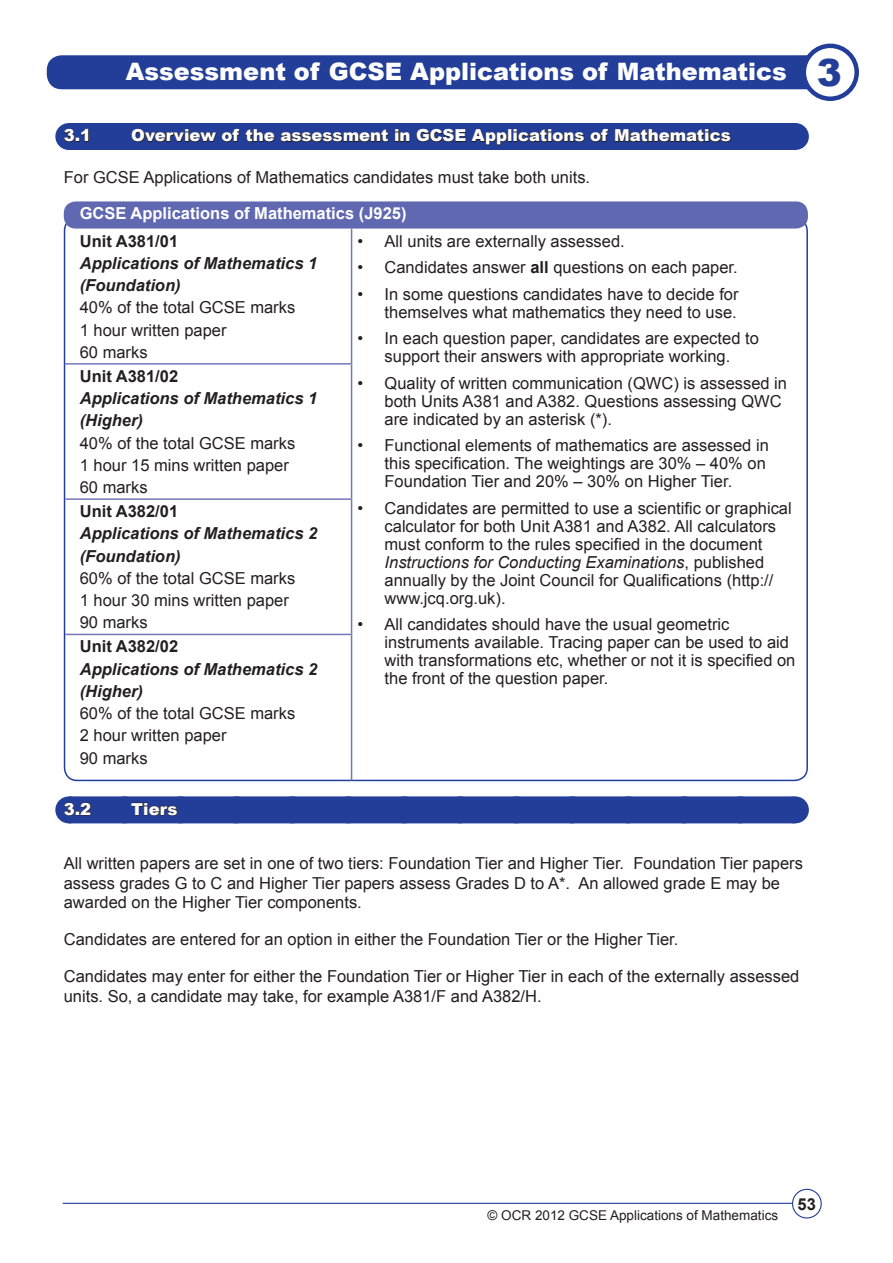
<style>
.page{position:relative;width:893px;height:1263px;background:#fff}
.page>*{position:absolute;margin:0;border:0;box-sizing:border-box;transform-origin:0 0}
.Body_Text{font:900 37.5px "Arial";color:#233e98}
.Heading_1{font:900 24px "Arial";color:#fff}
.Table_bullet_1{font:16.5px/18px "Arial";color:#231f20}
.Body_Text-2{font:16.5px/19.8px "Arial";color:#231f20}
.Table_text_1{font:16.5px "Arial";color:#231f20}
.Table_text_1-2{font:italic 700 16.5px "Arial";color:#231f20}
.Heading_2{font:900 16.5px "Arial";color:#fff}
.Table_text_1-3{font:700 16.5px "Arial";color:#231f20}
.Table_title_white{font:700 16.5px "Arial";color:#fff}
.t1{font:13.5px "Arial";color:#231f20}
.s1{font-weight:700}
.s2{font-style:italic}
</style>
<div class="page">
<div style="left:47px;top:55px;width:782px;height:34px;background:#233e98;border-radius:15px"></div>
<div style="left:804px;top:46px;width:53px;height:53px;background:#fff;border-radius:50%"></div>
<div style="left:801px;top:44px;width:58px;height:57px;border:4px solid #233e98;border-radius:50%"></div>
<hr style="left:63px;top:1203px;width:730px;height:1px;background:#233e98">
<div style="left:792px;top:1189px;width:30px;height:29px;border:1px solid #233e98;border-radius:50%"></div>
<div style="left:69px;top:123px;width:725px;height:27px;background:#233e98"></div>
<svg style="left:794px;top:123px;width:1px;height:27px"></svg>
<div style="left:69px;top:796px;width:725px;height:27px;background:#233e98"></div>
<svg style="left:794px;top:796px;width:1px;height:27px"></svg>
<svg style="left:64px;top:123px;width:25px;height:27px"></svg>
<svg style="left:131px;top:129px;width:600px;height:17px"></svg>
<svg style="left:64px;top:796px;width:27px;height:27px"></svg>
<svg style="left:125px;top:796px;width:641px;height:20px"></svg>
<div style="left:64px;top:201px;width:744px;height:28px;background:#5f68b0;border-radius:12px"></div>
<hr style="left:351px;top:229px;width:1px;height:134px;background:#7377b8">
<hr style="left:65px;top:363px;width:287px;height:2px;background:#7377b8">
<hr style="left:65px;top:498px;width:287px;height:2px;background:#7377b8">
<hr style="left:351px;top:365px;width:1px;height:133px;background:#7377b8">
<hr style="left:351px;top:500px;width:1px;height:134px;background:#7377b8">
<hr style="left:65px;top:634px;width:287px;height:1px;background:#7377b8">
<hr style="left:351px;top:635px;width:1px;height:145px;background:#7377b8">
<p class="Heading_1" style="left:126px;top:54px;width:662px">Assessment of GCSE Applications of Mathematics</p>
<p class="Body_Text" style="left:817px;top:46px;width:27px">3</p>
<p class="Heading_2" style="left:64px;top:124px;width:29px">3.1</p>
<p class="Heading_2" style="left:131px;top:124px;width:601px">Overview of the assessment in GCSE Applications of Mathematics</p>
<p class="Body_Text-2" style="left:64px;top:167px;width:528px">For GCSE Applications of Mathematics candidates must take both units.</p>
<p class="Table_title_white" style="left:80px;top:203px;width:328px">GCSE Applications of Mathematics (J925)</p>
<p class="Table_text_1-3" style="left:80px;top:230px;width:100px">Unit A381/01</p>
<p class="Table_text_1-2" style="left:80px;top:252px;width:239px">Applications of Mathematics 1</p>
<p class="Table_text_1-2" style="left:80px;top:275px;width:102px">(Foundation)</p>
<p class="Table_text_1" style="left:80px;top:297px;width:217px">40% of the total GCSE marks</p>
<p class="Table_text_1" style="left:80px;top:319px;width:148px">1 hour written paper</p>
<p class="Table_text_1" style="left:80px;top:341px;width:69px">60 marks</p>
<p class="Table_bullet_1" style="left:358px;top:232px;width:269px">• All units are externally assessed.</p>
<p class="Table_bullet_1" style="left:358px;top:258px;width:382px">• Candidates answer <span class="s1">all</span> questions on each paper.</p>
<p class="Table_bullet_1" style="left:358px;top:285px;width:383px;text-align:right">• In some questions candidates have to decide for themselves what mathematics they need to use.</p>
<p class="Table_bullet_1" style="left:358px;top:329px;width:403px;text-align:center">• In each question paper, candidates are expected to support their answers with appropriate working.</p>
<p class="Table_bullet_1" style="left:385px;top:374px;width:404px;text-indent:-27px">• Quality of written communication (QWC) is assessed in both Units A381 and A382. Questions assessing QWC are indicated by an asterisk (*).</p>
<p class="Table_bullet_1" style="left:385px;top:436px;width:386px;text-indent:-27px">• Functional elements of mathematics are assessed in this specification. The weightings are 30% – 40% on<br>Foundation Tier and 20% – 30% on Higher Tier.</p>
<p class="Table_bullet_1" style="left:385px;top:499px;width:409px;text-indent:-27px">• Candidates are permitted to use a scientific or graphical calculator for both Unit A381 and A382. All calculators must conform to the rules specified in the document <span class="s2">Instructions for Conducting Examinations</span>, published annually by the Joint Council for Qualifications (http:// www.jcq.org.uk).</p>
<p class="Table_bullet_1" style="left:385px;top:615px;width:412px;text-indent:-27px">• All candidates should have the usual geometric instruments available. Tracing paper can be used to aid with transformations etc, whether or not it is specified on the front of the question paper.</p>
<p class="Table_text_1-3" style="left:80px;top:365px;width:100px">Unit A381/02</p>
<p class="Table_text_1-2" style="left:80px;top:388px;width:239px">Applications of Mathematics 1</p>
<p class="Table_text_1-2" style="left:80px;top:410px;width:65px">(Higher)</p>
<p class="Table_text_1" style="left:80px;top:432px;width:217px">40% of the total GCSE marks</p>
<p class="Table_text_1" style="left:80px;top:454px;width:211px">1 hour 15 mins written paper</p>
<p class="Table_text_1" style="left:80px;top:476px;width:69px">60 marks</p>
<p class="Table_text_1-3" style="left:80px;top:500px;width:100px">Unit A382/01</p>
<p class="Table_text_1-2" style="left:80px;top:523px;width:239px">Applications of Mathematics 2</p>
<p class="Table_text_1-2" style="left:80px;top:545px;width:102px">(Foundation)</p>
<p class="Table_text_1" style="left:80px;top:567px;width:217px">60% of the total GCSE marks</p>
<p class="Table_text_1" style="left:80px;top:590px;width:211px">1 hour 30 mins written paper</p>
<p class="Table_text_1" style="left:80px;top:612px;width:69px">90 marks</p>
<p class="Table_text_1-3" style="left:80px;top:636px;width:100px">Unit A382/02</p>
<p class="Table_text_1-2" style="left:80px;top:658px;width:239px">Applications of Mathematics 2</p>
<p class="Table_text_1-2" style="left:80px;top:680px;width:65px">(Higher)</p>
<p class="Table_text_1" style="left:80px;top:703px;width:217px">60% of the total GCSE marks</p>
<p class="Table_text_1" style="left:80px;top:725px;width:148px">2 hour written paper</p>
<p class="Table_text_1" style="left:80px;top:747px;width:69px">90 marks</p>
<p class="Heading_2" style="left:64px;top:797px;width:29px">3.2</p>
<p class="Heading_2" style="left:131px;top:797px;width:48px">Tiers</p>
<p class="Body_Text-2" style="left:64px;top:853px;width:741px">All written papers are set in one of two tiers: Foundation Tier and Higher Tier. Foundation Tier papers assess grades G to C and Higher Tier papers assess Grades D to A*. An allowed grade E may be awarded on the Higher Tier components.</p>
<p class="Body_Text-2" style="left:64px;top:930px;width:616px">Candidates are entered for an option in either the Foundation Tier or the Higher Tier.</p>
<p class="Body_Text-2" style="left:64px;top:966px;width:737px">Candidates may enter for either the Foundation Tier or Higher Tier in each of the externally assessed units. So, a candidate may take, for example A381/F and A382/H.</p>
<p class="t1" style="left:488px;top:1206px;width:292px">© OCR 2012 GCSE Applications of Mathematics</p>
<p class="Table_text_1-3" style="left:798px;top:1193px;width:20px">53</p>
</div>
